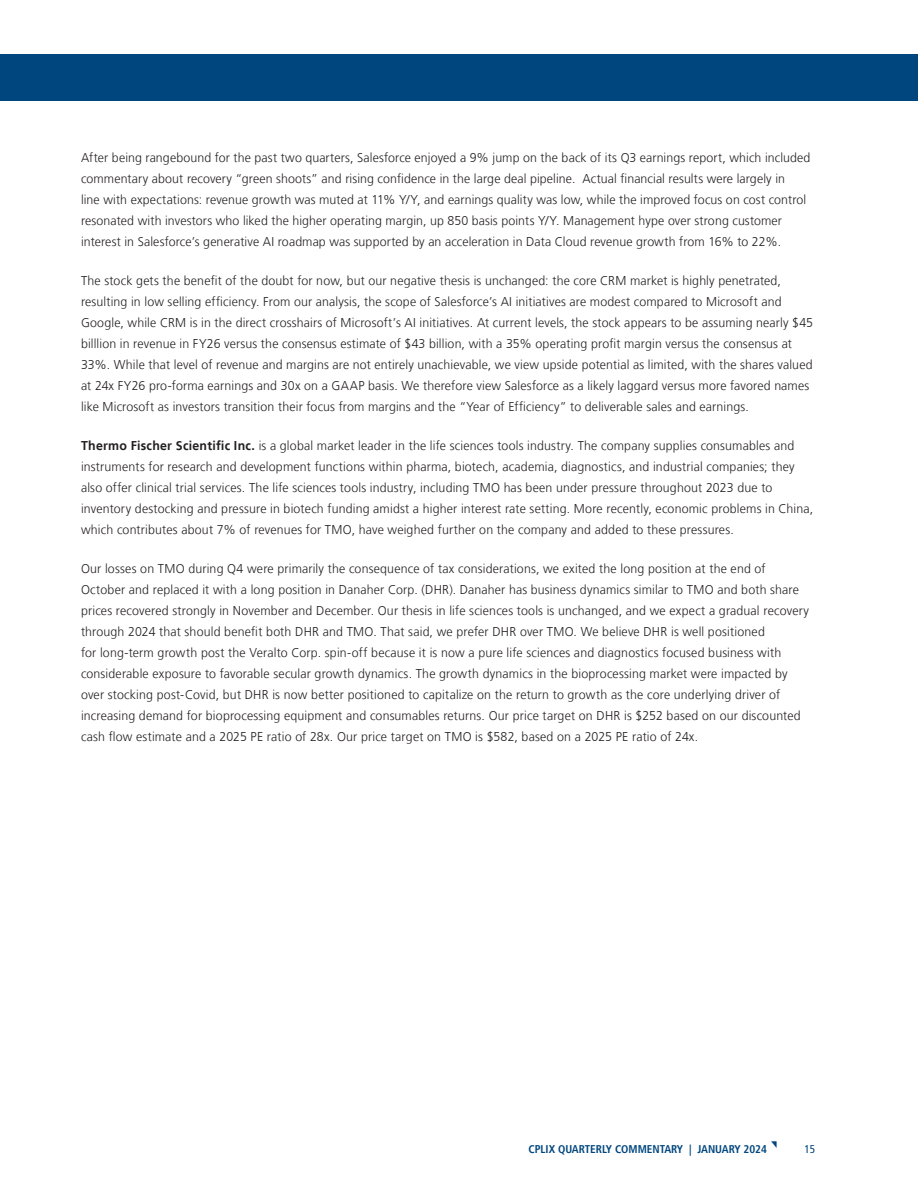
<style>
.page{position:relative;width:918px;height:1188px;background:#fff}
.page>*{position:absolute;margin:0;border:0;box-sizing:border-box;transform-origin:0 0}
.t1{font:300 12.75px/21px "Frutiger LT";letter-spacing:.015em;color:#231f20}
.t2{font:700 condensed 11.25px "Frutiger LT";color:#00467e}
.t3{font:condensed 11.25px "Frutiger LT";color:#00467e}
.s1{font-weight:700}
</style>
<div class="page">
<div style="left:0;top:54px;width:918px;height:46px;background:#00467e"></div>
<p class="t1" style="left:81px;top:147px;width:731px">After being rangebound for the past two quarters, Salesforce enjoyed a 9% jump on the back of its Q3 earnings report, which included commentary about recovery “green shoots” and rising confidence in the large deal pipeline. Actual financial results were largely in<br>line with expectations: revenue growth was muted at 11% Y/Y, and earnings quality was low, while the improved focus on cost control resonated with investors who liked the higher operating margin, up 850 basis points Y/Y. Management hype over strong customer interest in Salesforce’s generative AI roadmap was supported by an acceleration in Data Cloud revenue growth from 16% to 22%.</p>
<p class="t1" style="left:81px;top:270px;width:734px">The stock gets the benefit of the doubt for now, but our negative thesis is unchanged: the core CRM market is highly penetrated, resulting in low selling efficiency. From our analysis, the scope of Salesforce’s AI initiatives are modest compared to Microsoft and Google, while CRM is in the direct crosshairs of Microsoft’s AI initiatives. At current levels, the stock appears to be assuming nearly $45 billlion in revenue in FY26 versus the consensus estimate of $43 billion, with a 35% operating profit margin versus the consensus at 33%. While that level of revenue and margins are not entirely unachievable, we view upside potential as limited, with the shares valued at 24x FY26 pro-forma earnings and 30x on a GAAP basis. We therefore view Salesforce as a likely laggard versus more favored names like Microsoft as investors transition their focus from margins and the “Year of Efficiency” to deliverable sales and earnings.</p>
<p class="t1" style="left:81px;top:435px;width:734px"><span class="s1">Thermo Fischer Scientific Inc.</span> is a global market leader in the life sciences tools industry. The company supplies consumables and instruments for research and development functions within pharma, biotech, academia, diagnostics, and industrial companies; they also offer clinical trial services. The life sciences tools industry, including TMO has been under pressure throughout 2023 due to inventory destocking and pressure in biotech funding amidst a higher interest rate setting. More recently, economic problems in China, which contributes about 7% of revenues for TMO, have weighed further on the company and added to these pressures.</p>
<p class="t1" style="left:81px;top:558px;width:729px">Our losses on TMO during Q4 were primarily the consequence of tax considerations, we exited the long position at the end of October and replaced it with a long position in Danaher Corp. (DHR). Danaher has business dynamics similar to TMO and both share prices recovered strongly in November and December. Our thesis in life sciences tools is unchanged, and we expect a gradual recovery through 2024 that should benefit both DHR and TMO. That said, we prefer DHR over TMO. We believe DHR is well positioned<br>for long-term growth post the Veralto Corp. spin-off because it is now a pure life sciences and diagnostics focused business with considerable exposure to favorable secular growth dynamics. The growth dynamics in the bioprocessing market were impacted by over stocking post-Covid, but DHR is now better positioned to capitalize on the return to growth as the core underlying driver of increasing demand for bioprocessing equipment and consumables returns. Our price target on DHR is $252 based on our discounted cash flow estimate and a 2025 PE ratio of 28x. Our price target on TMO is $582, based on a 2025 PE ratio of 24x.</p>
<p class="t2" style="left:529px;top:1142px;width:240px">CPLIX QUARTERLY COMMENTARY | JANUARY 2024</p>
<p class="t3" style="left:804px;top:1142px;width:12px">15</p>
</div>
